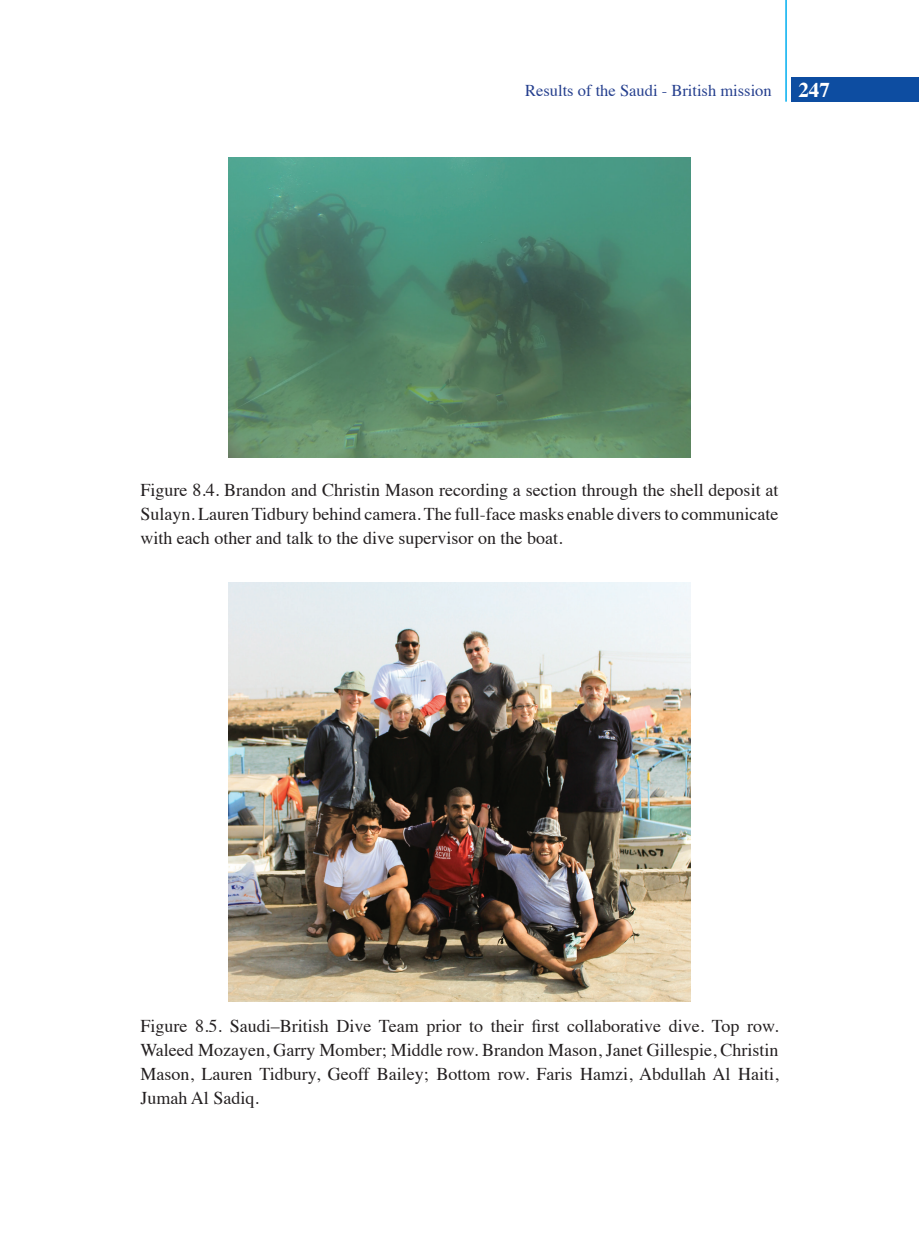
<style>
.page{position:relative;width:919px;height:1238px;background:#fff}
.page>*{position:absolute;margin:0;border:0;box-sizing:border-box;transform-origin:0 0}
.t1{font:700 21px "Times";color:#fff}
.t2{font:18px/24px "Times";color:#231f20;text-align:justify}
.t3{font:16.5px "Times";color:#253f8e}
</style>
<div class="page">
<div style="left:791px;top:78px;width:127px;height:24px;background:#0d4da1"></div>
<hr style="left:785px;top:0;width:1px;height:102px;background:#00aeef">
<img style="left:228px;top:582px;width:462px;height:418px">
<img style="left:228px;top:157px;width:462px;height:300px">
<p class="t3" style="left:525px;top:75px;width:248px">Results of the Saudi - British mission</p>
<p class="t1" style="left:798px;top:70px;width:33px">247</p>
<p class="t2" style="left:140px;top:476px;width:639px">Figure 8.4. Brandon and Christin Mason recording a section through the shell deposit at Sulayn. Lauren Tidbury behind camera. The full-face masks enable divers to communicate with each other and talk to the dive supervisor on the boat.</p>
<p class="t2" style="left:140px;top:1012px;width:639px">Figure 8.5. Saudi–British Dive Team prior to their first collaborative dive. Top row.<br>Waleed Mozayen, Garry Momber; Middle row. Brandon Mason, Janet Gillespie, Christin Mason, Lauren Tidbury, Geoff Bailey; Bottom row. Faris Hamzi, Abdullah Al Haiti, Jumah Al Sadiq.</p>
</div>
